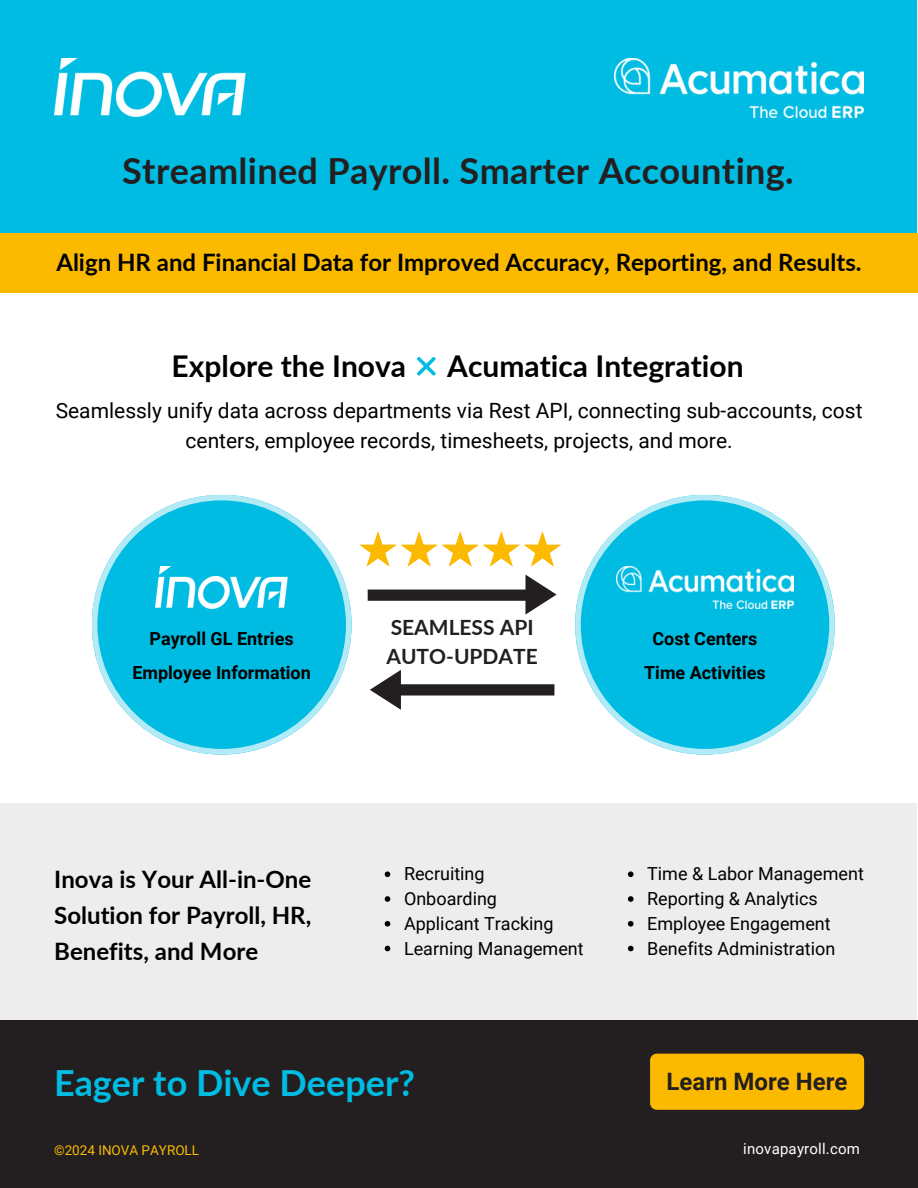
<style>
.page{position:relative;width:918px;height:1188px;background:#fff}
.page>*{position:absolute;margin:0;border:0;box-sizing:border-box;transform-origin:0 0}
.t1{font:700 36px "Lato";letter-spacing:.01em;color:#231f20}
.t2{font:700 36px "Lato";color:#00bce2}
.t3{font:700 30px "Lato";color:#000}
.t4{font:700 24px/36px "Lato";color:#000;text-align:justify}
.t5{font:700 24px "Roboto";color:#231f20}
.t6{font:21px/30.3px "Roboto";color:#000;text-align:center}
.t7{font:700 21px/28.2px "Lato";color:#231f20}
.t8{font:18px "Roboto";color:#000}
.t9{font:700 18px "Roboto";color:#000}
.t10{font:15px "Roboto";letter-spacing:.015em;color:#fff}
.t11{font:13.5px "Roboto";color:#fbba00}
</style>
<div class="page">
<div style="left:0;top:804px;width:917px;height:217px;background:#ededed"></div>
<div style="left:0;top:1021px;width:918px;height:167px;background:#231f20"></div>
<div style="left:650px;top:1054px;width:214px;height:56px;background:#fbba00"></div>
<svg style="left:417px;top:357px;width:19px;height:19px"></svg>
<svg style="left:360px;top:531px;width:201px;height:36px"></svg>
<div style="left:368px;top:590px;width:175px;height:11px;background:#231f20"></div>
<svg style="left:525px;top:575px;width:32px;height:40px"></svg>
<div style="left:388px;top:684px;width:166px;height:12px;background:#231f20"></div>
<svg style="left:370px;top:670px;width:31px;height:40px"></svg>
<svg style="left:575px;top:495px;width:260px;height:260px"></svg>
<img style="left:617px;top:567px;width:176px;height:41px">
<svg style="left:92px;top:495px;width:260px;height:260px"></svg>
<img style="left:155px;top:567px;width:133px;height:41px">
<div style="left:0;top:0;width:917px;height:233px;background:#00bce2"></div>
<img style="left:614px;top:58px;width:250px;height:60px">
<img style="left:54px;top:58px;width:191px;height:59px">
<div style="left:0;top:233px;width:918px;height:59px;background:#fbba00"></div>
<svg style="left:385px;top:871px;width:5px;height:6px"></svg>
<svg style="left:385px;top:896px;width:5px;height:6px"></svg>
<svg style="left:385px;top:921px;width:5px;height:6px"></svg>
<svg style="left:385px;top:946px;width:5px;height:5px"></svg>
<svg style="left:628px;top:871px;width:6px;height:6px"></svg>
<svg style="left:628px;top:896px;width:6px;height:6px"></svg>
<svg style="left:628px;top:921px;width:6px;height:6px"></svg>
<svg style="left:628px;top:946px;width:6px;height:5px"></svg>
<p class="t1" style="left:122px;top:149px;width:673px">Streamlined Payroll. Smarter Accounting.</p>
<h4 class="t4" style="left:56px;top:244px;width:807px">Align HR and Financial Data for Improved Accuracy, Reporting, and Results.</h4>
<p class="t3" style="left:172px;top:347px;width:236px">Explore the Inova</p>
<h1 class="t3" style="left:447px;top:347px;width:298px">Acumatica Integration</h1>
<p class="t6" style="left:56px;top:396px;width:808px">Seamlessly unify data across departments via Rest API, connecting sub-accounts, cost centers, employee records, timesheets, projects, and more.</p>
<p class="t9" style="left:150px;top:628px;width:146px">Payroll GL Entries</p>
<h2 class="t9" style="left:132px;top:662px;width:180px">Employee Information</h2>
<h5 class="t7" style="left:386px;top:613px;width:153px">SEAMLESS API<br>AUTO-UPDATE</h5>
<h3 class="t9" style="left:653px;top:628px;width:106px">Cost Centers</h3>
<h2 class="t9" style="left:644px;top:662px;width:123px">Time Activities</h2>
<p class="t4" style="left:54px;top:860px;width:259px">Inova is Your All-in-One Solution for Payroll, HR, Benefits, and More</p>
<h6 class="t8" style="left:404px;top:864px;width:82px">Recruiting</h6>
<h6 class="t8" style="left:404px;top:889px;width:95px">Onboarding</h6>
<h3 class="t8" style="left:404px;top:913px;width:151px">Applicant Tracking</h3>
<p class="t8" style="left:404px;top:938px;width:181px">Learning Management</p>
<p class="t2" style="left:54px;top:1060px;width:363px">Eager to Dive Deeper?</p>
<p class="t8" style="left:647px;top:864px;width:218px">Time &amp; Labor Management</p>
<p class="t8" style="left:647px;top:889px;width:172px">Reporting &amp; Analytics</p>
<p class="t8" style="left:647px;top:913px;width:185px">Employee Engagement</p>
<p class="t8" style="left:647px;top:938px;width:190px">Benefits Administration</p>
<p class="t5" style="left:667px;top:1067px;width:182px">Learn More Here</p>
<h6 class="t11" style="left:54px;top:1143px;width:147px">©2024 INOVA PAYROLL</h6>
<h6 class="t10" style="left:743px;top:1140px;width:118px">inovapayroll.com</h6>
</div>
